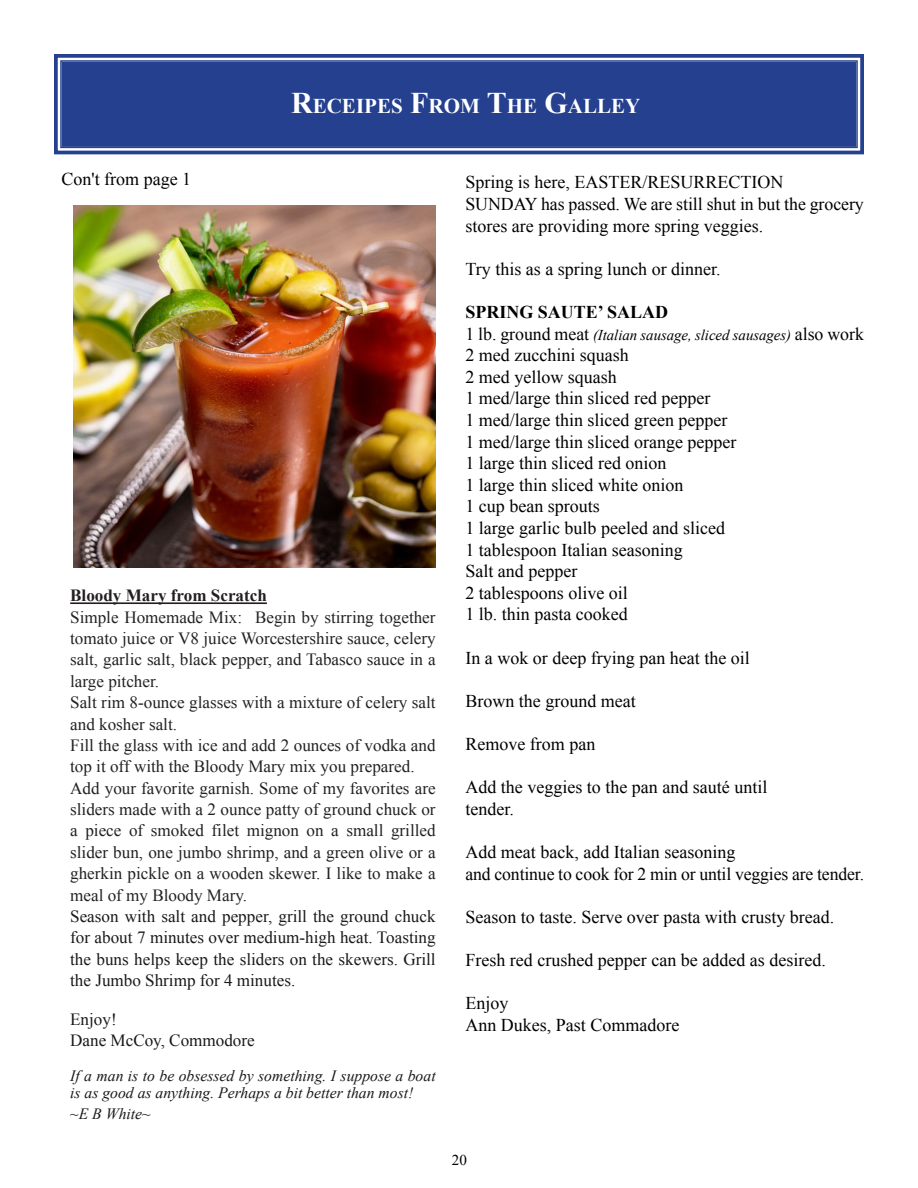
<style>
.page{position:relative;width:918px;height:1188px;background:#fff}
.page>*{position:absolute;margin:0;border:0;box-sizing:border-box;transform-origin:0 0}
.t1{font:700 21px "Times New Roman";color:#fff}
.t2{font:18px/21.6px "Times New Roman";color:#000}
.t3{font:700 18px "Times New Roman";color:#000}
.t4{font:17.1px/21.3px "Times New Roman";color:#222}
.t5{font:17.1px/21.3px "Times New Roman";color:#191919;text-align:justify}
.t6{font:700 17.1px "Times New Roman";color:#231f20}
.t7{font:italic 15.6px/17.1px "Times New Roman";color:#191919}
.t8{font:italic 15px "Times New Roman";letter-spacing:-.005em;color:#000}
.t9{font:15px "Times New Roman";color:#000}
.s1{font-size:30px}
.s2{font-style:normal;font-size:18px}
</style>
<div class="page">
<svg style="left:54px;top:54px;width:810px;height:101px;background:#324b95"></svg>
<div style="left:60px;top:60px;width:798px;height:88px;border:1px solid #25408f"></div>
<hr style="left:70px;top:602px;width:197px;height:2px;background:#231f20">
<img style="left:74px;top:205px;width:362px;height:362px">
<p class="t1" style="left:291px;top:91px;width:351px"><span class="s1">R</span>ECEIPES <span class="s1">F</span>ROM <span class="s1">T</span>HE <span class="s1">G</span>ALLEY</p>
<p class="t2" style="left:62px;top:168px;width:131px">Con't from page 1</p>
<p class="t2" style="left:465px;top:171px;width:400px">Spring is here, EASTER/RESURRECTION<br>SUNDAY has passed. We are still shut in but the grocery stores are providing more spring veggies.</p>
<p class="t2" style="left:465px;top:258px;width:257px">Try this as a spring lunch or dinner.</p>
<p class="t3" style="left:465px;top:300px;width:204px">SPRING SAUTE’ SALAD</p>
<p class="t8" style="left:465px;top:324px;width:400px"><span class="s2">1 lb. ground meat</span> (Italian sausage, sliced sausages) <span class="s2">also work</span></p>
<p class="t2" style="left:465px;top:344px;width:273px">2 med zucchini squash<br>2 med yellow squash<br>1 med/large thin sliced red pepper<br>1 med/large thin sliced green pepper<br>1 med/large thin sliced orange pepper<br>1 large thin sliced red onion<br>1 large thin sliced white onion<br>1 cup bean sprouts<br>1 large garlic bulb peeled and sliced<br>1 tablespoon Italian seasoning<br>Salt and pepper<br>2 tablespoons olive oil<br>1 lb. thin pasta cooked</p>
<p class="t2" style="left:465px;top:647px;width:286px">In a wok or deep frying pan heat the oil</p>
<p class="t2" style="left:465px;top:690px;width:172px">Brown the ground meat</p>
<p class="t2" style="left:465px;top:733px;width:131px">Remove from pan</p>
<p class="t2" style="left:465px;top:776px;width:303px">Add the veggies to the pan and sauté until tender.</p>
<p class="t2" style="left:465px;top:841px;width:400px">Add meat back, add Italian seasoning<br>and continue to cook for 2 min or until veggies are tender.</p>
<p class="t2" style="left:465px;top:906px;width:370px">Season to taste. Serve over pasta with crusty bread.</p>
<p class="t2" style="left:465px;top:949px;width:362px">Fresh red crushed pepper can be added as desired.</p>
<p class="t2" style="left:465px;top:992px;width:215px">Enjoy<br>Ann Dukes, Past Commadore</p>
<p class="t6" style="left:70px;top:584px;width:198px">Bloody Mary from Scratch</p>
<p class="t4" style="left:70px;top:606px;width:367px">Simple Homemade Mix: Begin by stirring together tomato juice or V8 juice Worcestershire sauce, celery salt, garlic salt, black pepper, and Tabasco sauce in a large pitcher.<br>Salt rim 8-ounce glasses with a mixture of celery salt and kosher salt.<br>Fill the glass with ice and add 2 ounces of vodka and top it off with the Bloody Mary mix you prepared.<br>Add your favorite garnish. Some of my favorites are sliders made with a 2 ounce patty of ground chuck or a piece of smoked filet mignon on a small grilled slider bun, one jumbo shrimp, and a green olive or a gherkin pickle on a wooden skewer. I like to make a meal of my Bloody Mary.</p>
<p class="t5" style="left:70px;top:905px;width:367px">Season with salt and pepper, grill the ground chuck for about 7 minutes over medium-high heat. Toasting the buns helps keep the sliders on the skewers. Grill the Jumbo Shrimp for 4 minutes.</p>
<p class="t5" style="left:70px;top:1008px;width:186px">Enjoy!<br>Dane McCoy, Commodore</p>
<p class="t7" style="left:70px;top:1067px;width:367px">If a man is to be obsessed by something. I suppose a boat is as good as anything. Perhaps a bit better than most!</p>
<p class="t7" style="left:70px;top:1105px;width:82px">~E B White~</p>
<p class="t9" style="left:452px;top:1150px;width:16px">20</p>
</div>
